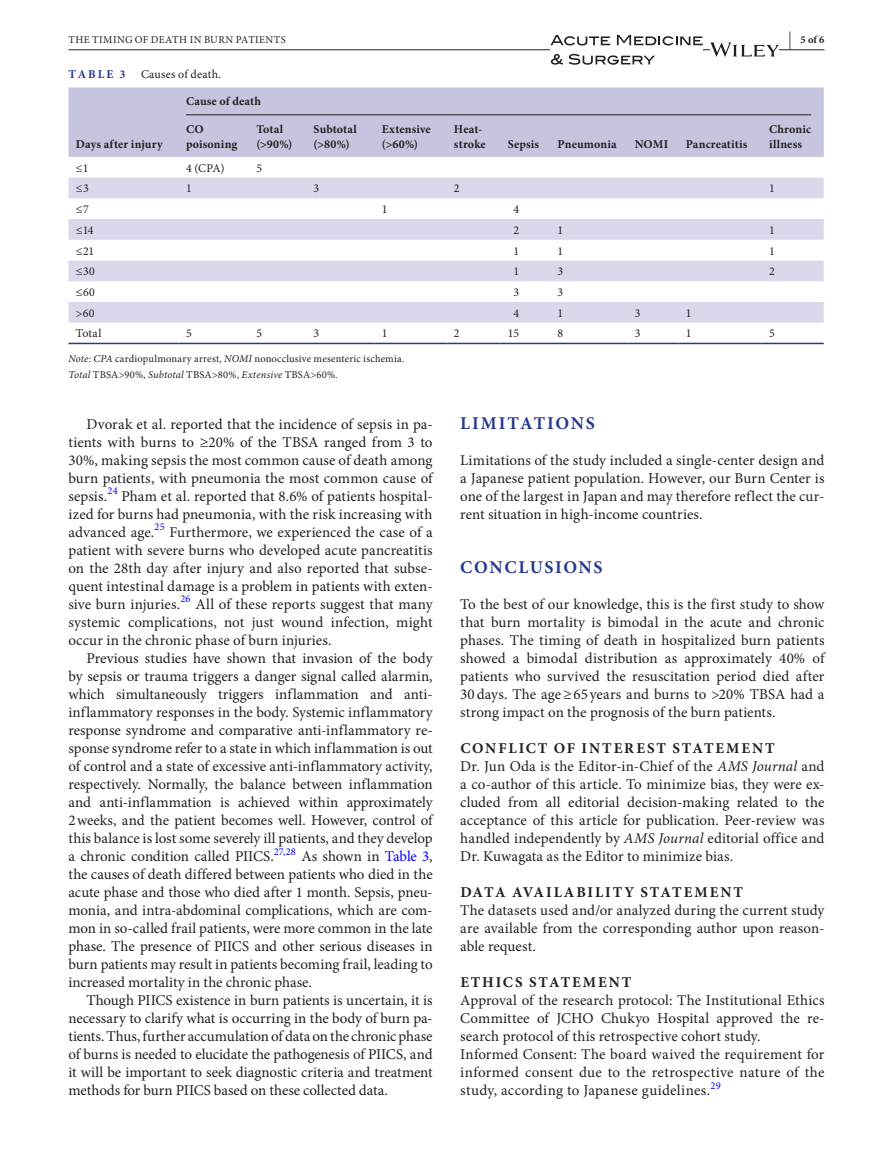
<style>
.page{position:relative;width:893px;height:1174px;background:#fff}
.page>*{position:absolute;margin:0;border:0;box-sizing:border-box;transform-origin:0 0}
.t1{font:700 18px "Minion Pro";letter-spacing:.09em;color:#27388e}
.t2{font:15px/18px "Minion Pro";letter-spacing:.005em;color:#231f20;text-align:justify}
.t3{font:700 15px "Minion Pro";letter-spacing:.125em;color:#231f20}
.t4{font:700 12px/15px "Minion Pro";letter-spacing:.015em;color:#231f20}
.t5{font:12px "Minion Pro";letter-spacing:.015em;color:#231f20}
.t6{font:700 12px "Minion Pro";letter-spacing:.165em;color:#27388e}
.t7{font:10.5px/15.8px "Minion Pro";letter-spacing:.02em;color:#231f20}
.t8{font:10.5px "Minion Pro";letter-spacing:.04em;color:#231f20}
.t9{font:10.5px "Minion Pro";letter-spacing:.015em;color:#00f}
.t10{font:700 10.5px "Minion Pro";color:#231f20}
.s1{font-size:18px}
.s2{font-style:italic}
.s3{color:#00f}
.s4{font-weight:700}
</style>
<div class="page">
<hr style="left:68px;top:49px;width:756px;height:1px;background:#231f20">
<div style="left:550px;top:35px;width:153px;height:30px;background:#fff"></div>
<svg style="left:550px;top:35px;width:60px;height:10px"></svg>
<svg style="left:617px;top:35px;width:86px;height:10px"></svg>
<svg style="left:551px;top:54px;width:12px;height:11px"></svg>
<svg style="left:569px;top:54px;width:86px;height:11px"></svg>
<svg style="left:710px;top:42px;width:69px;height:15px"></svg>
<div style="left:68px;top:87px;width:756px;height:70px;background:#c6c5e0"></div>
<svg style="left:68px;top:178px;width:756px;height:145px;fill:#dad9eb"></svg>
<hr style="left:68px;top:343px;width:111px;height:1px;background:#27388e">
<hr style="left:179px;top:343px;width:70px;height:1px;background:#27388e">
<hr style="left:249px;top:343px;width:57px;height:1px;background:#27388e">
<hr style="left:306px;top:343px;width:68px;height:1px;background:#27388e">
<hr style="left:374px;top:343px;width:72px;height:1px;background:#27388e">
<hr style="left:446px;top:343px;width:54px;height:1px;background:#27388e">
<hr style="left:500px;top:343px;width:50px;height:1px;background:#27388e">
<hr style="left:550px;top:343px;width:77px;height:1px;background:#27388e">
<hr style="left:627px;top:343px;width:51px;height:1px;background:#27388e">
<hr style="left:678px;top:343px;width:84px;height:1px;background:#27388e">
<hr style="left:762px;top:343px;width:62px;height:1px;background:#27388e">
<hr style="left:186px;top:114px;width:625px;height:1px;background:#231f20">
<p class="t8" style="left:69px;top:32px;width:219px">THE TIMING OF DEATH IN BURN PATIENTS</p>
<p class="t10" style="left:789px;top:32px;width:37px"><span class="s1">|</span> 5 of 6</p>
<p class="t6" style="left:69px;top:65px;width:59px">TABLE 3</p>
<p class="t5" style="left:141px;top:66px;width:82px">Causes of death.</p>
<p class="t4" style="left:76px;top:136px;width:88px">Days after injury</p>
<p class="t4" style="left:186px;top:94px;width:77px">Cause of death</p>
<p class="t4" style="left:186px;top:121px;width:53px">CO poisoning</p>
<p class="t4" style="left:256px;top:121px;width:38px">Total (&gt;90%)</p>
<p class="t4" style="left:314px;top:121px;width:45px">Subtotal (&gt;80%)</p>
<p class="t4" style="left:382px;top:121px;width:51px">Extensive (&gt;60%)</p>
<p class="t4" style="left:454px;top:121px;width:33px">Heat&shy;stroke</p>
<p class="t4" style="left:508px;top:136px;width:33px">Sepsis</p>
<p class="t4" style="left:557px;top:136px;width:61px">Pneumonia</p>
<p class="t4" style="left:635px;top:136px;width:35px">NOMI</p>
<p class="t4" style="left:686px;top:136px;width:63px">Pancreatitis</p>
<p class="t4" style="left:769px;top:121px;width:44px">Chronic illness</p>
<p class="t5" style="left:76px;top:160px;width:14px">≤1</p>
<p class="t5" style="left:186px;top:160px;width:40px">4 (CPA)</p>
<p class="t5" style="left:256px;top:160px;width:7px">5</p>
<p class="t5" style="left:76px;top:180px;width:14px">≤3</p>
<p class="t5" style="left:186px;top:180px;width:7px">1</p>
<p class="t5" style="left:314px;top:180px;width:7px">3</p>
<p class="t5" style="left:454px;top:180px;width:7px">2</p>
<p class="t5" style="left:769px;top:180px;width:7px">1</p>
<p class="t5" style="left:76px;top:201px;width:14px">≤7</p>
<p class="t5" style="left:382px;top:201px;width:7px">1</p>
<p class="t5" style="left:513px;top:201px;width:7px">4</p>
<p class="t5" style="left:76px;top:222px;width:19px">≤14</p>
<p class="t5" style="left:513px;top:222px;width:7px">2</p>
<p class="t5" style="left:557px;top:222px;width:7px">1</p>
<p class="t5" style="left:769px;top:222px;width:7px">1</p>
<p class="t5" style="left:76px;top:243px;width:20px">≤21</p>
<p class="t5" style="left:513px;top:243px;width:7px">1</p>
<p class="t5" style="left:557px;top:243px;width:7px">1</p>
<p class="t5" style="left:769px;top:243px;width:7px">1</p>
<p class="t5" style="left:76px;top:263px;width:20px">≤30</p>
<p class="t5" style="left:513px;top:263px;width:7px">1</p>
<p class="t5" style="left:557px;top:263px;width:7px">3</p>
<p class="t5" style="left:769px;top:263px;width:7px">2</p>
<p class="t5" style="left:76px;top:284px;width:20px">≤60</p>
<p class="t5" style="left:513px;top:284px;width:7px">3</p>
<p class="t5" style="left:557px;top:284px;width:7px">3</p>
<p class="t5" style="left:76px;top:305px;width:20px">&gt;60</p>
<p class="t5" style="left:513px;top:305px;width:7px">4</p>
<p class="t5" style="left:557px;top:305px;width:7px">1</p>
<p class="t5" style="left:635px;top:305px;width:7px">3</p>
<p class="t5" style="left:686px;top:305px;width:7px">1</p>
<p class="t5" style="left:76px;top:325px;width:27px">Total</p>
<p class="t5" style="left:186px;top:325px;width:7px">5</p>
<p class="t5" style="left:256px;top:325px;width:7px">5</p>
<p class="t5" style="left:314px;top:325px;width:7px">3</p>
<p class="t5" style="left:382px;top:325px;width:7px">1</p>
<p class="t5" style="left:454px;top:325px;width:7px">2</p>
<p class="t5" style="left:508px;top:325px;width:13px">15</p>
<p class="t5" style="left:557px;top:325px;width:7px">8</p>
<p class="t5" style="left:635px;top:325px;width:7px">3</p>
<p class="t5" style="left:686px;top:325px;width:7px">1</p>
<p class="t5" style="left:769px;top:325px;width:7px">5</p>
<p class="t7" style="left:68px;top:351px;width:338px"><span class="s2">Note</span>: <span class="s2">CPA</span> cardiopulmonary arrest, <span class="s2">NOMI</span> nonocclusive mesenteric ischemia.<br><span class="s2">Total</span> TBSA&gt;90%, <span class="s2">Subtotal</span> TBSA&gt;80%, <span class="s2">Extensive</span> TBSA&gt;60%.</p>
<p class="t2" style="left:68px;top:415px;width:366px;text-indent:18px">Dvorak et al. reported that the incidence of sepsis in pa&shy;tients with burns to ≥20% of the TBSA ranged from 3 to 30%, making sepsis the most common cause of death among burn patients, with pneumonia the most common cause of sepsis.</p>
<p class="t9" style="left:107px;top:484px;width:12px">24</p>
<p class="t2" style="left:68px;top:487px;width:366px;text-indent:53px">Pham et al. reported that 8.6% of patients hospital&shy;ized for burns had pneumonia, with the risk increasing with advanced age.</p>
<p class="t9" style="left:155px;top:520px;width:12px">25</p>
<p class="t2" style="left:68px;top:523px;width:366px;text-indent:101px">Furthermore, we experienced the case of a patient with severe burns who developed acute pancreatitis on the 28th day after injury and also reported that subse&shy;quent intestinal damage is a problem in patients with exten&shy;sive burn injuries.</p>
<p class="t9" style="left:180px;top:592px;width:12px">26</p>
<p class="t2" style="left:68px;top:595px;width:366px;text-indent:127px">All of these reports suggest that many systemic complications, not just wound infection, might occur in the chronic phase of burn injuries.</p>
<p class="t2" style="left:68px;top:649px;width:366px;text-indent:18px">Previous studies have shown that invasion of the body by sepsis or trauma triggers a danger signal called alarmin, which simultaneously triggers inflammation and anti&shy;inflammatory responses in the body. Systemic inflammatory response syndrome and comparative anti-inflammatory re&shy;sponse syndrome refer to a state in which inflammation is out of control and a state of excessive anti-inflammatory activity, respectively. Normally, the balance between inflammation and anti-inflammation is achieved within approximately 2weeks, and the patient becomes well. However, control of this balance is lost some severely ill patients, and they develop a chronic condition called PIICS.</p>
<p class="t9" style="left:274px;top:844px;width:24px">27,28</p>
<p class="t2" style="left:68px;top:847px;width:366px;text-indent:233px">As shown in <span class="s3">Table 3</span>, the causes of death differed between patients who died in the acute phase and those who died after 1 month. Sepsis, pneu&shy;monia, and intra-abdominal complications, which are com&shy;mon in so-called frail patients, were more common in the late phase. The presence of PIICS and other serious diseases in burn patients may result in patients becoming frail, leading to increased mortality in the chronic phase.</p>
<p class="t2" style="left:68px;top:991px;width:366px;text-indent:18px">Though PIICS existence in burn patients is uncertain, it is necessary to clarify what is occurring in the body of burn pa&shy;tients. Thus, further accumulation of data on the chronic phase of burns is needed to elucidate the pathogenesis of PIICS, and it will be important to seek diagnostic criteria and treatment methods for burn PIICS based on these collected data.</p>
<p class="t1" style="left:460px;top:411px;width:136px">LIMITATIONS</p>
<p class="t2" style="left:460px;top:451px;width:366px">Limitations of the study included a single-center design and a Japanese patient population. However, our Burn Center is one of the largest in Japan and may therefore reflect the cur&shy;rent situation in high-income countries.</p>
<p class="t1" style="left:460px;top:555px;width:144px">CONCLUSIONS</p>
<p class="t2" style="left:460px;top:595px;width:366px">To the best of our knowledge, this is the first study to show that burn mortality is bimodal in the acute and chronic phases. The timing of death in hospitalized burn patients showed a bimodal distribution as approximately 40% of patients who survived the resuscitation period died after 30days. The age≥65 years and burns to &gt;20% TBSA had a strong impact on the prognosis of the burn patients.</p>
<p class="t2" style="left:460px;top:739px;width:366px;text-align:left"><span class="s4">CONFLICT OF INTEREST STATEMENT<br></span>Dr. Jun Oda is the Editor-in-Chief of the <span class="s2">AMS Journal</span> and a co-author of this article. To minimize bias, they were ex&shy;cluded from all editorial decision-making related to the acceptance of this article for publication. Peer-review was handled independently by <span class="s2">AMS Journal</span> editorial office and Dr. Kuwagata as the Editor to minimize bias.</p>
<p class="t3" style="left:460px;top:882px;width:284px">DATA AVAILABILITY STATEMENT</p>
<p class="t2" style="left:460px;top:901px;width:366px">The datasets used and/or analyzed during the current study are available from the corresponding author upon reason&shy;able request.</p>
<p class="t3" style="left:460px;top:972px;width:173px">ETHICS STATEMENT</p>
<p class="t2" style="left:460px;top:991px;width:366px;text-align:left">Approval of the research protocol: The Institutional Ethics Committee of JCHO Chukyo Hospital approved the re&shy;search protocol of this retrospective cohort study.<br>Informed Consent: The board waived the requirement for informed consent due to the retrospective nature of the study, according to Japanese guidelines.</p>
<p class="t9" style="left:711px;top:1078px;width:12px">29</p>
</div>
